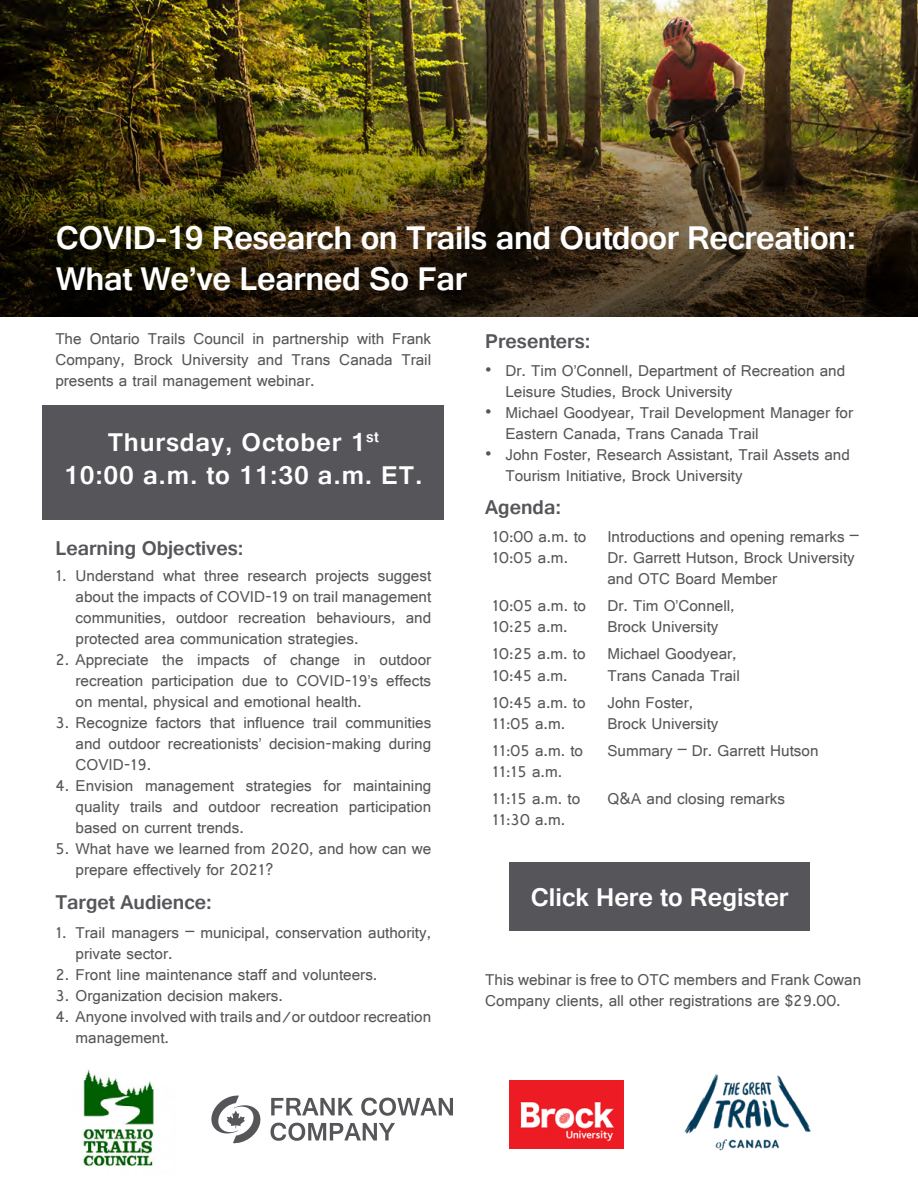
<style>
.page{position:relative;width:918px;height:1188px;background:#fff}
.page>*{position:absolute;margin:0;border:0;box-sizing:border-box;transform-origin:0 0}
.Heading{font:700 34.5px/41.4px "Gautami";letter-spacing:-.015em;color:#fff}
.Sub-Heading{font:700 27px/32.4px "Gautami";letter-spacing:.03em;color:#fff;text-align:center}
.Sub-Heading_2{font:700 27px "Gautami";color:#fff}
.Sub-Heading_2-2{font:700 21px "Gautami";color:#56565a}
.Paragraph{font:700 21px "Gautami";color:#56565a}
.Paragraph-2{font:16.5px/21px "Gautami";color:#56565a}
</style>
<div class="page">
<img style="left:0;top:0;width:918px;height:72px">
<img style="left:0;top:72px;width:918px;height:245px">
<img style="left:83px;top:1069px;width:72px;height:98px">
<div style="left:42px;top:406px;width:402px;height:114px;background:#56565a"></div>
<svg style="left:271px;top:1098px;width:82px;height:17px"></svg>
<svg style="left:361px;top:1098px;width:92px;height:18px"></svg>
<svg style="left:271px;top:1123px;width:124px;height:18px"></svg>
<svg style="left:211px;top:1096px;width:50px;height:47px"></svg>
<img style="left:509px;top:1081px;width:115px;height:68px">
<img style="left:684px;top:1074px;width:127px;height:77px">
<div style="left:509px;top:862px;width:301px;height:69px;background:#56565a"></div>
<p class="Heading" style="left:56px;top:216px;width:802px">COVID-19 Research on Trails and Outdoor Recreation:<br>What We’ve Learned So Far</p>
<p class="Paragraph-2" style="left:55px;top:327px;width:377px;text-align:justify">The Ontario Trails Council in partnership with Frank Company, Brock University and Trans Canada Trail presents a trail management webinar.</p>
<p class="Sub-Heading" style="left:64px;top:426px;width:360px">Thursday, October 1<sup>st<br></sup>10:00 a.m. to 11:30 a.m. ET.</p>
<p class="Paragraph" style="left:55px;top:536px;width:190px">Learning Objectives:</p>
<p class="Paragraph-2" style="left:76px;top:564px;width:357px;text-align:justify;text-indent:-20px">1. Understand what three research projects suggest about the impacts of COVID-19 on trail management communities, outdoor recreation behaviours, and protected area communication strategies.</p>
<p class="Paragraph-2" style="left:76px;top:648px;width:357px;text-align:justify;text-indent:-20px">2. Appreciate the impacts of change in outdoor recreation participation due to COVID-19’s effects on mental, physical and emotional health.</p>
<p class="Paragraph-2" style="left:76px;top:711px;width:357px;text-align:justify;text-indent:-20px">3. Recognize factors that influence trail communities and outdoor recreationists’ decision-making during COVID-19.</p>
<p class="Paragraph-2" style="left:76px;top:774px;width:357px;text-align:justify;text-indent:-20px">4. Envision management strategies for maintaining quality trails and outdoor recreation participation based on current trends.</p>
<p class="Paragraph-2" style="left:76px;top:837px;width:357px;text-indent:-20px">5. What have we learned from 2020, and how can we prepare effectively for 2021?</p>
<p class="Sub-Heading_2-2" style="left:55px;top:890px;width:158px">Target Audience:</p>
<p class="Paragraph-2" style="left:76px;top:921px;width:357px;text-indent:-20px">1. Trail managers – municipal, conservation authority, private sector.</p>
<p class="Paragraph-2" style="left:55px;top:963px;width:324px">2. Front line maintenance staff and volunteers.</p>
<p class="Paragraph-2" style="left:55px;top:984px;width:229px">3. Organization decision makers.</p>
<p class="Paragraph-2" style="left:76px;top:1005px;width:357px;text-indent:-20px">4. Anyone involved with trails and/or outdoor recreation management.</p>
<p class="Sub-Heading_2-2" style="left:485px;top:328px;width:107px">Presenters:</p>
<p class="Paragraph-2" style="left:505px;top:360px;width:341px;text-indent:-20px">• Dr. Tim O’Connell, Department of Recreation and<br>Leisure Studies, Brock University</p>
<p class="Paragraph-2" style="left:505px;top:402px;width:349px;text-indent:-20px">• Michael Goodyear, Trail Development Manager for<br>Eastern Canada, Trans Canada Trail</p>
<p class="Paragraph-2" style="left:505px;top:444px;width:346px;text-indent:-20px">• John Foster, Research Assistant, Trail Assets and<br>Tourism Initiative, Brock University</p>
<p class="Sub-Heading_2-2" style="left:485px;top:495px;width:77px">Agenda:</p>
<p class="Paragraph-2" style="left:492px;top:526px;width:96px">10:00 a.m. to<br>10:05 a.m.</p>
<p class="Paragraph-2" style="left:607px;top:526px;width:253px">Introductions and opening remarks –<br>Dr. Garrett Hutson, Brock University and OTC Board Member</p>
<p class="Paragraph-2" style="left:492px;top:595px;width:95px">10:05 a.m. to<br>10:25 a.m.</p>
<p class="Paragraph-2" style="left:607px;top:595px;width:129px">Dr. Tim O’Connell,<br>Brock University</p>
<p class="Paragraph-2" style="left:492px;top:643px;width:95px">10:25 a.m. to<br>10:45 a.m.</p>
<p class="Paragraph-2" style="left:607px;top:643px;width:134px">Michael Goodyear,<br>Trans Canada Trail</p>
<p class="Paragraph-2" style="left:492px;top:692px;width:95px">10:45 a.m. to<br>11:05 a.m.</p>
<p class="Paragraph-2" style="left:607px;top:692px;width:113px">John Foster,<br>Brock University</p>
<p class="Paragraph-2" style="left:492px;top:740px;width:92px">11:05 a.m. to<br>11:15 a.m.</p>
<p class="Paragraph-2" style="left:607px;top:740px;width:213px">Summary – Dr. Garrett Hutson</p>
<p class="Paragraph-2" style="left:492px;top:788px;width:89px">11:15 a.m. to<br>11:30 a.m.</p>
<p class="Paragraph-2" style="left:607px;top:788px;width:179px">Q&amp;A and closing remarks</p>
<p class="Sub-Heading_2" style="left:531px;top:880px;width:259px">Click Here to Register</p>
<p class="Paragraph-2" style="left:485px;top:968px;width:377px">This webinar is free to OTC members and Frank Cowan<br>Company clients, all other registrations are $29.00.</p>
</div>
